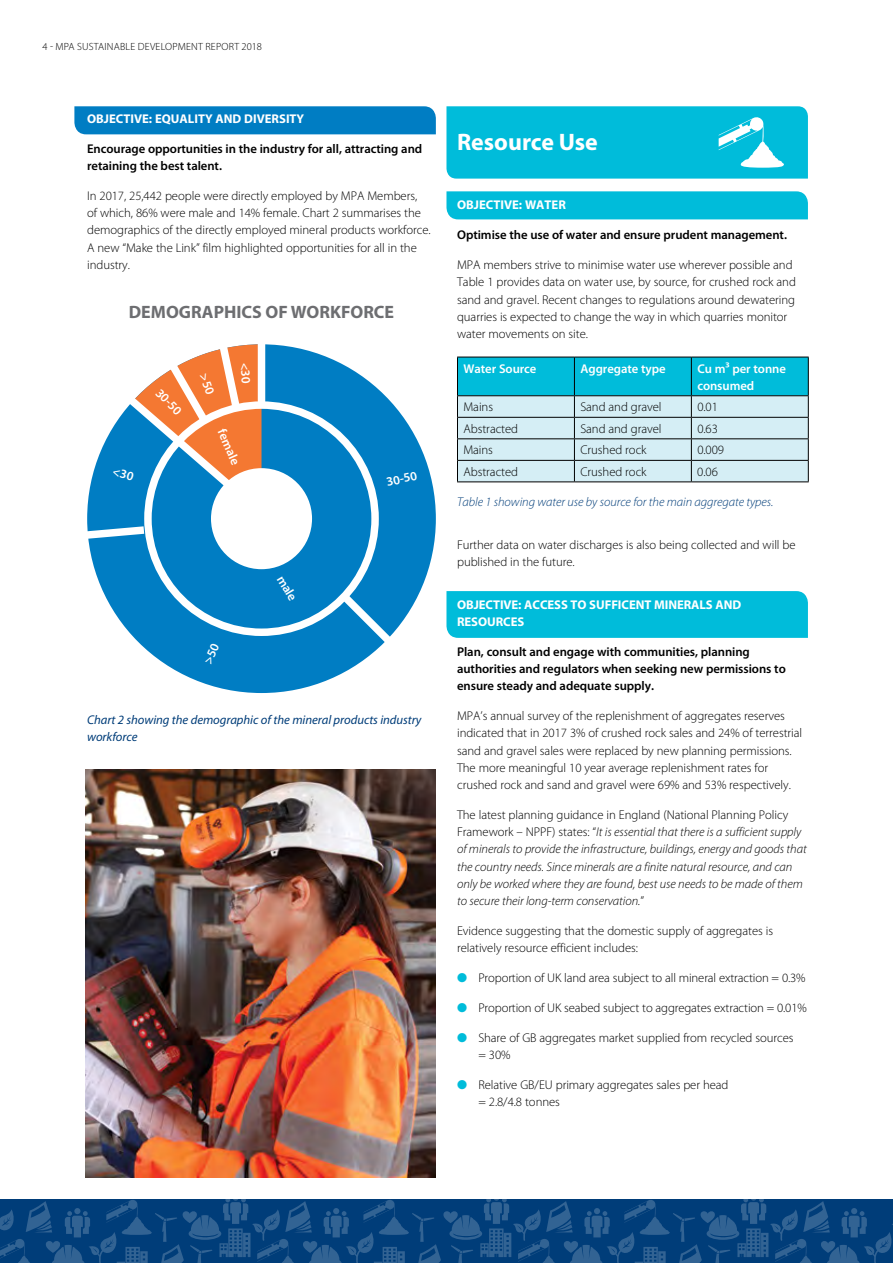
<style>
.page{position:relative;width:893px;height:1263px;background:#fff}
.page>*{position:absolute;margin:0;border:0;box-sizing:border-box;transform-origin:0 0}
.t1{font:700 23.85px "Myriad Pro";color:#fff}
.t2{font:700 18px "Myriad Pro";color:#6d6e71}
.t3{font:300 12.75px/17.2px "Myriad Pro";letter-spacing:-.005em;color:#000}
.t4{font:italic 300 12.75px/17.2px "Myriad Pro";letter-spacing:-.005em;color:#000}
.t5{font:600 12.75px/17.2px "Myriad Pro";letter-spacing:-.005em;color:#000}
.t6{font:700 12.75px/17.2px "Myriad Pro";letter-spacing:-.005em;color:#fff}
.t7{font:600 12.75px/17.2px "Myriad Pro";letter-spacing:-.005em;color:#fff}
.t8{font:italic 12.75px/17.2px "Myriad Pro";letter-spacing:-.005em;color:#003d79}
.t9{font:italic 300 12.75px "Myriad Pro";letter-spacing:-.005em;color:#003d79}
.t10{font:300 10.5px "Myriad Pro";letter-spacing:.02em;color:#000}
.s1{font-style:normal}
.s2{color:#00bcda}
</style>
<div class="page">
<svg style="left:0;top:1199px;width:893px;height:64px;background:#0e4880"></svg>
<svg style="left:446px;top:106px;width:362px;height:73px;background:#0dbfdc"></svg>
<div style="left:446px;top:191px;width:362px;height:28px;background:#00bcda"></div>
<div style="left:446px;top:591px;width:362px;height:47px;background:#00bcda"></div>
<svg style="left:457px;top:357px;width:352px;height:124px;background:#8ad3e1"></svg>
<hr style="left:457px;top:481px;width:117px;height:1px;background:#000">
<hr style="left:574px;top:481px;width:117px;height:1px;background:#000">
<hr style="left:691px;top:481px;width:118px;height:1px;background:#000">
<div style="left:74px;top:106px;width:362px;height:28px;background:#007dc3"></div>
<div style="left:87px;top:344px;width:349px;height:349px;background:#007dc3;border-radius:50%"></div>
<div style="left:144px;top:401px;width:235px;height:235px;border:7px solid #fff;border-radius:50%"></div>
<svg style="left:333px;top:585px;width:77px;height:77px"></svg>
<div style="left:211px;top:468px;width:101px;height:101px;background:#fff;border-radius:50%"></div>
<img style="left:85px;top:769px;width:351px;height:409px">
<svg style="left:87px;top:344px;width:179px;height:201px"></svg>
<p class="t10" style="left:43px;top:41px;width:221px">4 - MPA SUSTAINABLE DEVELOPMENT REPORT 2018</p>
<p class="t6" style="left:87px;top:110px;width:219px">OBJECTIVE: EQUALITY AND DIVERSITY</p>
<p class="t5" style="left:87px;top:140px;width:337px">Encourage opportunities in the industry for all, attracting and retaining the best talent.</p>
<p class="t3" style="left:87px;top:187px;width:345px">In 2017, 25,442 people were directly employed by MPA Members,<br>of which, 86% were male and 14% female. Chart 2 summarises the demographics of the directly employed mineral products workforce.<br>A new “Make the Link” film highlighted opportunities for all in the industry.</p>
<h2 class="t2" style="left:129px;top:300px;width:267px">DEMOGRAPHICS OF WORKFORCE</h2>
<p class="t7" style="left:164px;top:384px;width:33px;rotate:46deg">30-50</p>
<p class="t7" style="left:229px;top:426px;width:39px;rotate:66deg">female</p>
<p class="t7" style="left:288px;top:572px;width:28px;rotate:59deg">male</p>
<p class="t7" style="left:385px;top:473px;width:33px;rotate:-12deg">30-50</p>
<p class="t8" style="left:87px;top:711px;width:336px">Chart 2 showing the demographic of the mineral products industry workforce</p>
<h1 class="t1" style="left:457px;top:127px;width:142px">Resource Use</h1>
<p class="t6" style="left:457px;top:196px;width:110px">OBJECTIVE: WATER</p>
<p class="t5" style="left:457px;top:226px;width:331px">Optimise the use of water and ensure prudent management.</p>
<p class="t3" style="left:457px;top:256px;width:340px">MPA members strive to minimise water use wherever possible and Table 1 provides data on water use, by source, for crushed rock and sand and gravel. Recent changes to regulations around dewatering quarries is expected to change the way in which quarries monitor water movements on site.</p>
<p class="t7" style="left:463px;top:359px;width:74px">Water Source</p>
<p class="t7" style="left:580px;top:359px;width:87px">Aggregate type</p>
<p class="t7" style="left:697px;top:359px;width:90px">Cu m³ per tonne consumed</p>
<p class="t3" style="left:463px;top:399px;width:31px">Mains</p>
<p class="t3" style="left:580px;top:399px;width:83px">Sand and gravel</p>
<p class="t3" style="left:697px;top:399px;width:22px">0.01</p>
<p class="t3" style="left:463px;top:420px;width:56px">Abstracted</p>
<p class="t3" style="left:580px;top:420px;width:83px">Sand and gravel</p>
<p class="t3" style="left:697px;top:420px;width:22px">0.63</p>
<p class="t3" style="left:463px;top:442px;width:31px">Mains</p>
<p class="t3" style="left:580px;top:442px;width:68px">Crushed rock</p>
<p class="t3" style="left:697px;top:442px;width:28px">0.009</p>
<p class="t3" style="left:463px;top:463px;width:56px">Abstracted</p>
<p class="t3" style="left:580px;top:463px;width:68px">Crushed rock</p>
<p class="t3" style="left:697px;top:463px;width:22px">0.06</p>
<p class="t9" style="left:457px;top:494px;width:318px">Table 1 showing water use by source for the main aggregate types.</p>
<p class="t3" style="left:457px;top:536px;width:340px">Further data on water discharges is also being collected and will be published in the future.</p>
<p class="t6" style="left:457px;top:595px;width:286px">OBJECTIVE: ACCESS TO SUFFICENT MINERALS AND<br>RESOURCES</p>
<p class="t5" style="left:457px;top:643px;width:330px">Plan, consult and engage with communities, planning authorities and regulators when seeking new permissions to ensure steady and adequate supply.</p>
<p class="t3" style="left:457px;top:708px;width:347px">MPA’s annual survey of the replenishment of aggregates reserves indicated that in 2017 3% of crushed rock sales and 24% of terrestrial sand and gravel sales were replaced by new planning permissions.<br>The more meaningful 10 year average replenishment rates for crushed rock and sand and gravel were 69% and 53% respectively.</p>
<p class="t4" style="left:457px;top:806px;width:351px"><span class="s1">The latest planning guidance in England (National Planning Policy Framework – NPPF) states: “</span>It is essential that there is a sufficient supply of minerals to provide the infrastructure, buildings, energy and goods that the country needs. Since minerals are a finite natural resource, and can only be worked where they are found, best use needs to be made of them to secure their long-term conservation.<span class="s1">”</span></p>
<p class="t3" style="left:457px;top:922px;width:317px">Evidence suggesting that the domestic supply of aggregates is relatively resource efficient includes:</p>
<p class="t3" style="left:457px;top:969px;width:350px"><span class="s2">●</span> Proportion of UK land area subject to all mineral extraction = 0.3%</p>
<p class="t3" style="left:457px;top:999px;width:351px"><span class="s2">●</span> Proportion of UK seabed subject to aggregates extraction = 0.01%</p>
<p class="t3" style="left:478px;top:1029px;width:317px;text-indent:-21px"><span class="s2">●</span> Share of GB aggregates market supplied from recycled sources = 30%</p>
<p class="t3" style="left:478px;top:1076px;width:252px;text-indent:-21px"><span class="s2">●</span> Relative GB/EU primary aggregates sales per head = 2.8/4.8 tonnes</p>
</div>
